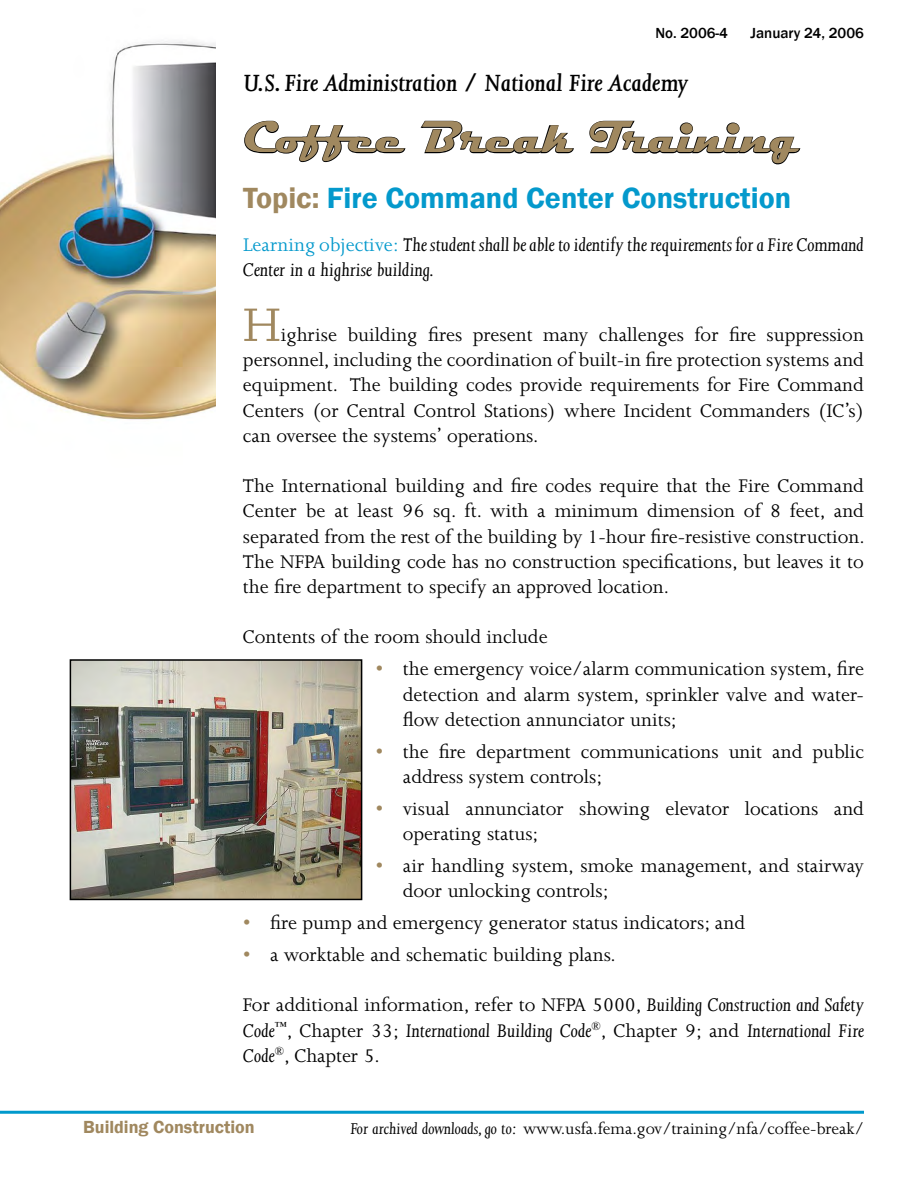
<style>
.page{position:relative;width:918px;height:1188px;background:#fff}
.page>*{position:absolute;margin:0;border:0;box-sizing:border-box;transform-origin:0 0}
.t1{font:54px "Joanna MT Std";color:#a0885f}
.t2{font:700 45px "Magneto";color:#a0885f}
.t3{font:600 30px "Franklin Gothic";color:#0499cc}
.t4{font:italic 600 27px "Joanna MT Std";color:#000}
.t5{font:21px/25.2px "Joanna MT Std";color:#000;text-align:justify}
.t6{font:italic 21px/25.2px "Joanna MT Std";color:#000}
.t7{font:18px "Joanna MT Std";color:#000}
.t8{font:600 18px "Franklin Gothic";color:#a0885f}
.t9{font:500 15px "Franklin Gothic";color:#000}
.s1{color:#a0885f}
.s2{font-style:normal;color:#0499cc}
.s3{font-style:normal}
.s4{font-style:italic}
</style>
<div class="page">
<img style="left:0;top:41px;width:216px;height:379px">
<svg style="left:244px;top:120px;width:162px;height:43px"></svg>
<svg style="left:420px;top:120px;width:154px;height:34px"></svg>
<svg style="left:589px;top:120px;width:212px;height:45px"></svg>
<img style="left:73px;top:662px;width:286px;height:235px">
<div style="left:70px;top:659px;width:292px;height:241px;border:2px solid #000"></div>
<hr style="left:0;top:1111px;width:864px;height:3px;background:#09c">
<p class="t9" style="left:655px;top:23px;width:74px">No. 2006-4</p>
<p class="t9" style="left:751px;top:23px;width:115px">January 24, 2006</p>
<p class="t4" style="left:243px;top:69px;width:447px">U.S. Fire Administration / National Fire Academy</p>
<p class="t2" style="left:243px;top:112px;width:558px">Coffee Break Training</p>
<p class="t3" style="left:243px;top:179px;width:550px"><span class="s1">Topic:</span> Fire Command Center Construction</p>
<p class="t6" style="left:243px;top:232px;width:622px"><span class="s2">Learning objective:</span> The student shall be able to identify the requirements for a Fire Command<br>Center in a highrise building.</p>
<p class="t1" style="left:243px;top:296px;width:39px">H</p>
<p class="t5" style="left:243px;top:322px;width:623px;text-indent:38px">ighrise building fires present many challenges for fire suppression personnel, including the coordination of built-in fire protection systems and equipment. The building codes provide requirements for Fire Command Centers (or Central Control Stations) where Incident Commanders (IC’s) can oversee the systems’ operations.</p>
<p class="t5" style="left:243px;top:473px;width:623px">The International building and fire codes require that the Fire Command Center be at least 96 sq. ft. with a minimum dimension of 8 feet, and separated from the rest of the building by 1-hour fire-resistive construction.<br>The NFPA building code has no construction specifications, but leaves it to the fire department to specify an approved location.</p>
<p class="t5" style="left:243px;top:625px;width:306px">Contents of the room should include</p>
<p class="t5" style="left:403px;top:657px;width:463px;text-indent:-27px"><span class="s1">•</span> the emergency voice/alarm communication system, fire detection and alarm system, sprinkler valve and water&shy;flow detection annunciator units;</p>
<p class="t5" style="left:403px;top:739px;width:463px;text-indent:-27px"><span class="s1">•</span> the fire department communications unit and public address system controls;</p>
<p class="t5" style="left:403px;top:796px;width:463px;text-indent:-27px"><span class="s1">•</span> visual annunciator showing elevator locations and operating status;</p>
<p class="t5" style="left:403px;top:853px;width:463px;text-indent:-27px"><span class="s1">•</span> air handling system, smoke management, and stairway door unlocking controls;</p>
<p class="t5" style="left:243px;top:910px;width:504px"><span class="s1">•</span> fire pump and emergency generator status indicators; and</p>
<p class="t5" style="left:243px;top:942px;width:374px"><span class="s1">•</span> a worktable and schematic building plans.</p>
<p class="t6" style="left:243px;top:993px;width:623px;text-align:justify"><span class="s3">For additional information, refer to NFPA 5000,</span> Building Construction and Safety Code<sup>™</sup><span class="s3">, Chapter 33;</span> International Building Code<sup>®</sup><span class="s3">, Chapter 9; and</span> International Fire Code<sup>®</sup><span class="s3">, Chapter 5.</span></p>
<p class="t8" style="left:83px;top:1116px;width:173px">Building Construction</p>
<p class="t7" style="left:350px;top:1119px;width:515px"><span class="s4">For archived downloads, go to:</span> www.usfa.fema.gov/training/nfa/coffee-break/</p>
</div>
